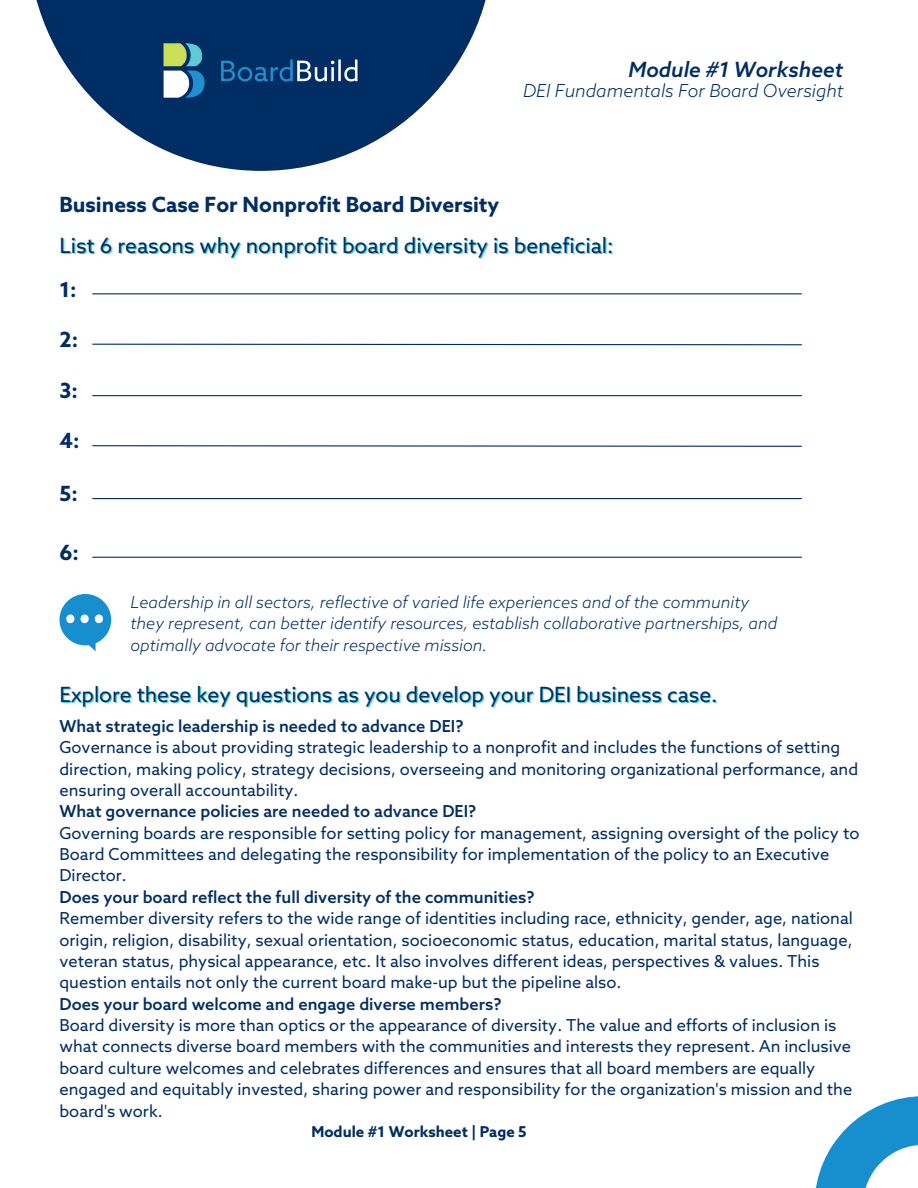
<style>
.page{position:relative;width:918px;height:1188px;background:#fff}
.page>*{position:absolute;margin:0;border:0;box-sizing:border-box;transform-origin:0 0}
.t1{font:21px "Azo Sans";color:#002d63}
.t2{font:700 21px "Azo Sans";color:#002d63}
.t3{font:italic 500 21px "Azo Sans";color:#002d63}
.t4{font:italic 300 18px "Azo Sans";color:#002d63}
.t5{font:16.5px/21.3px "Azo Sans";color:#002d63}
.t6{font:italic 300 16.5px/21.3px "Azo Sans";color:#002d63}
.t7{font:500 16.5px "Azo Sans";color:#002d63}
.t8{font:700 15px "Azo Sans";color:#002d63}
</style>
<div class="page">
<svg style="left:816px;top:1096px;width:102px;height:92px"></svg>
<svg style="left:36px;top:0;width:450px;height:171px;fill:#002d63"></svg>
<img style="left:150px;top:30px;width:221px;height:80px">
<hr style="left:93px;top:293px;width:708px;height:1px;background:#002d63">
<svg style="left:92px;top:343px;width:710px;height:3px"></svg>
<hr style="left:93px;top:395px;width:708px;height:1px;background:#002d63">
<svg style="left:92px;top:445px;width:710px;height:2px"></svg>
<hr style="left:93px;top:498px;width:708px;height:1px;background:#002d63">
<hr style="left:93px;top:557px;width:708px;height:1px;background:#002d63">
<svg style="left:59px;top:594px;width:52px;height:57px"></svg>
<div style="left:66px;top:615px;width:8px;height:8px;background:#fff;border-radius:50%"></div>
<div style="left:81px;top:615px;width:8px;height:8px;background:#fff;border-radius:50%"></div>
<div style="left:95px;top:615px;width:8px;height:8px;background:#fff;border-radius:50%"></div>
<p class="t3" style="left:629px;top:59px;width:216px">Module #1 Worksheet</p>
<p class="t4" style="left:523px;top:81px;width:322px">DEI Fundamentals For Board Oversight</p>
<p class="t2" style="left:59px;top:193px;width:441px">Business Case For Nonprofit Board Diversity</p>
<p class="t1" style="left:59px;top:234px;width:555px">List 6 reasons why nonprofit board diversity is beneficial:</p>
<p class="t2" style="left:59px;top:279px;width:19px">1:</p>
<p class="t2" style="left:59px;top:328px;width:20px">2:</p>
<p class="t2" style="left:59px;top:380px;width:20px">3:</p>
<p class="t2" style="left:59px;top:430px;width:22px">4:</p>
<p class="t2" style="left:59px;top:483px;width:20px">5:</p>
<p class="t2" style="left:59px;top:541px;width:21px">6:</p>
<p class="t6" style="left:131px;top:593px;width:648px">Leadership in all sectors, reflective of varied life experiences and of the community they represent, can better identify resources, establish collaborative partnerships, and optimally advocate for their respective mission.</p>
<p class="t1" style="left:59px;top:683px;width:659px">Explore these key questions as you develop your DEI business case.</p>
<p class="t7" style="left:59px;top:717px;width:406px">What strategic leadership is needed to advance DEI?</p>
<p class="t5" style="left:59px;top:738px;width:800px">Governance is about providing strategic leadership to a nonprofit and includes the functions of setting direction, making policy, strategy decisions, overseeing and monitoring organizational performance, and ensuring overall accountability.</p>
<p class="t7" style="left:59px;top:803px;width:418px">What governance policies are needed to advance DEI?</p>
<p class="t5" style="left:59px;top:824px;width:802px">Governing boards are responsible for setting policy for management, assigning oversight of the policy to<br>Board Committees and delegating the responsibility for implementation of the policy to an Executive<br>Director.</p>
<p class="t7" style="left:59px;top:888px;width:477px">Does your board reflect the full diversity of the communities?</p>
<p class="t5" style="left:59px;top:909px;width:795px">Remember diversity refers to the wide range of identities including race, ethnicity, gender, age, national origin, religion, disability, sexual orientation, socioeconomic status, education, marital status, language, veteran status, physical appearance, etc. It also involves different ideas, perspectives &amp; values. This question entails not only the current board make-up but the pipeline also.</p>
<p class="t7" style="left:59px;top:995px;width:443px">Does your board welcome and engage diverse members?</p>
<p class="t5" style="left:59px;top:1016px;width:794px">Board diversity is more than optics or the appearance of diversity. The value and efforts of inclusion is what connects diverse board members with the communities and interests they represent. An inclusive board culture welcomes and celebrates differences and ensures that all board members are equally engaged and equitably invested, sharing power and responsibility for the organization's mission and the board's work.</p>
<p class="t8" style="left:311px;top:1124px;width:217px">Module #1 Worksheet | Page 5</p>
</div>
